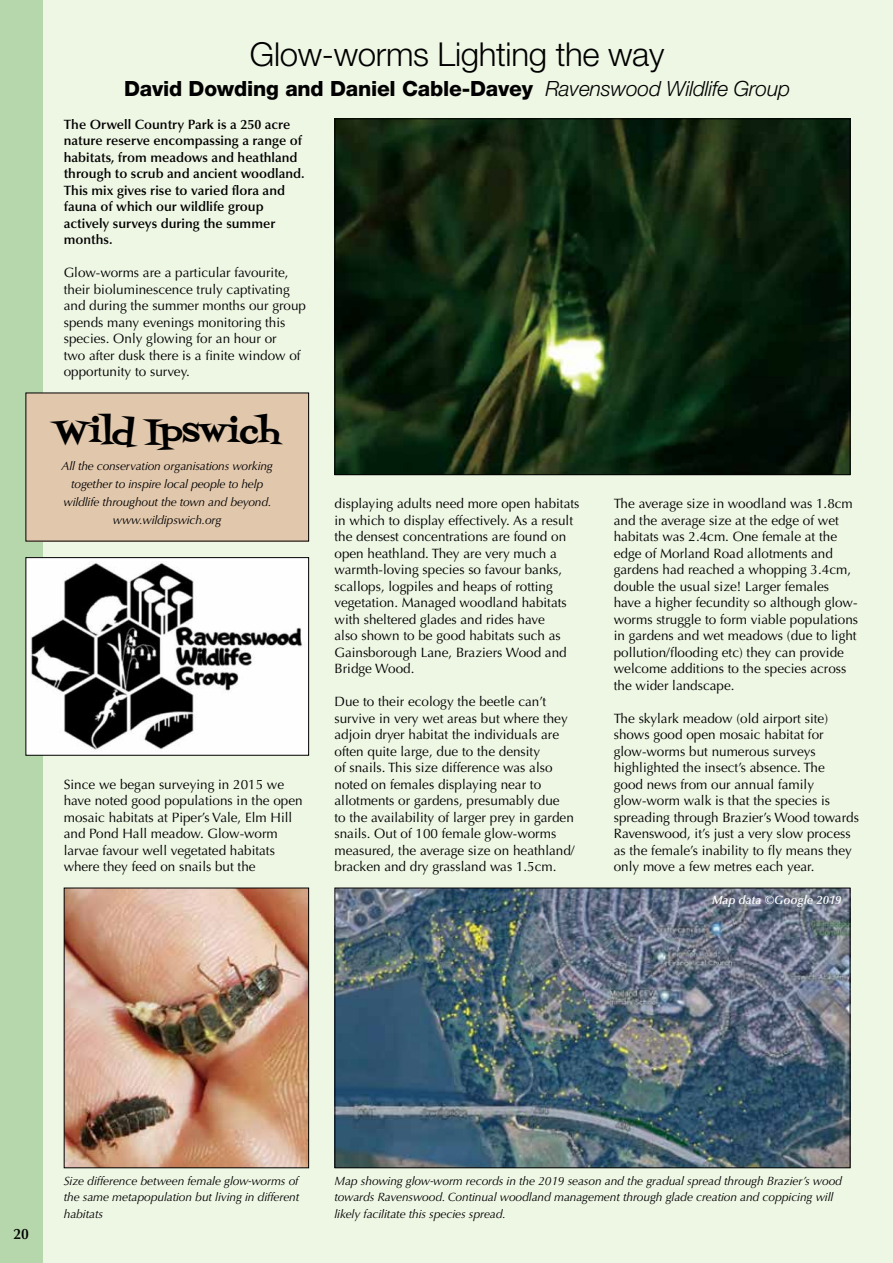
<style>
.page{position:relative;width:893px;height:1263px;background:#fff}
.page>*{position:absolute;margin:0;border:0;box-sizing:border-box;transform-origin:0 0}
.t1{font:300 33px "Helvetica Neue LT Std";letter-spacing:-.01em;color:#000}
.t2{font:33px "Fontdiner Swanky";letter-spacing:-.01em;color:#000}
.t3{font:800 21px "Helvetica Neue LT Std";letter-spacing:-.01em;color:#000}
.t4{font:600 15px "Optima LT Std";color:#000}
.t5{font:13.5px/16.5px "Optima LT Std";color:#000}
.t6{font:600 13.5px/16.5px "Optima LT Std";color:#000}
.t7{font:italic 12px/16.5px "Optima LT Std";letter-spacing:-.01em;color:#000;text-align:center}
.t8{font:italic 600 12px "Optima LT Std";color:#fff}
.s1{font-weight:300;font-style:italic}
</style>
<div class="page">
<div style="left:43px;top:0;width:850px;height:1263px;background:#eef6e4"></div>
<div style="left:0;top:0;width:43px;height:1263px;background:#b6d6ac"></div>
<div style="left:26px;top:393px;width:283px;height:148px;background:#e1c7ac"></div>
<img style="left:336px;top:890px;width:512px;height:276px">
<div style="left:334px;top:888px;width:516px;height:280px;border:1px solid #000"></div>
<img style="left:336px;top:120px;width:512px;height:353px">
<img style="left:66px;top:890px;width:241px;height:276px">
<div style="left:64px;top:888px;width:245px;height:280px;border:1px solid #000"></div>
<img style="left:30px;top:561px;width:277px;height:193px">
<div style="left:26px;top:557px;width:283px;height:199px;border:1px solid #000"></div>
<h1 class="t1" style="left:250px;top:34px;width:416px">Glow-worms Lighting the way</h1>
<h2 class="t3" style="left:124px;top:76px;width:667px">David Dowding and Daniel Cable-Davey <span class="s1">Ravenswood Wildlife Group</span></h2>
<p class="t6" style="left:64px;top:116px;width:242px">The Orwell Country Park is a 250 acre nature reserve encompassing a range of habitats, from meadows and heathland through to scrub and ancient woodland.<br>This mix gives rise to varied flora and fauna of which our wildlife group actively surveys during the summer months.</p>
<p class="t5" style="left:64px;top:264px;width:244px">Glow-worms are a particular favourite, their bioluminescence truly captivating and during the summer months our group spends many evenings monitoring this species. Only glowing for an hour or<br>two after dusk there is a finite window of opportunity to survey.</p>
<h1 class="t2" style="left:54px;top:409px;width:228px">Wild Ipswich</h1>
<p class="t7" style="left:62px;top:457px;width:213px;line-height:18px">All the conservation organisations working together to inspire local people to help wildlife throughout the town and beyond. www.wildipswich.org</p>
<p class="t5" style="left:64px;top:776px;width:240px">Since we began surveying in 2015 we have noted good populations in the open mosaic habitats at Piper’s Vale, Elm Hill and Pond Hall meadow. Glow-worm larvae favour well vegetated habitats where they feed on snails but the</p>
<p class="t5" style="left:334px;top:495px;width:246px">displaying adults need more open habitats in which to display effectively. As a result the densest concentrations are found on open heathland. They are very much a warmth-loving species so favour banks, scallops, logpiles and heaps of rotting vegetation. Managed woodland habitats with sheltered glades and rides have<br>also shown to be good habitats such as Gainsborough Lane, Braziers Wood and Bridge Wood.</p>
<p class="t5" style="left:334px;top:693px;width:242px">Due to their ecology the beetle can’t survive in very wet areas but where they adjoin dryer habitat the individuals are often quite large, due to the density<br>of snails. This size difference was also noted on females displaying near to allotments or gardens, presumably due<br>to the availability of larger prey in garden snails. Out of 100 female glow-worms measured, the average size on heathland/ bracken and dry grassland was 1.5cm.</p>
<p class="t5" style="left:614px;top:495px;width:246px">The average size in woodland was 1.8cm and the average size at the edge of wet habitats was 2.4cm. One female at the edge of Morland Road allotments and gardens had reached a whopping 3.4cm, double the usual size! Larger females have a higher fecundity so although glow&shy;worms struggle to form viable populations in gardens and wet meadows (due to light pollution/flooding etc) they can provide welcome additions to the species across the wider landscape.</p>
<p class="t5" style="left:614px;top:710px;width:247px">The skylark meadow (old airport site) shows good open mosaic habitat for glow-worms but numerous surveys highlighted the insect’s absence. The<br>good news from our annual family glow-worm walk is that the species is spreading through Brazier’s Wood towards Ravenswood, it’s just a very slow process as the female’s inability to fly means they only move a few metres each year.</p>
<p class="t8" style="left:712px;top:893px;width:131px">Map data ©Google 2019</p>
<p class="t4" style="left:13px;top:1225px;width:17px">20</p>
<p class="t7" style="left:64px;top:1172px;width:237px;text-align:justify">Size difference between female glow-worms of the same metapopulation but living in different habitats</p>
<p class="t7" style="left:334px;top:1172px;width:509px;text-align:left">Map showing glow-worm records in the 2019 season and the gradual spread through Brazier’s wood towards Ravenswood. Continual woodland management through glade creation and coppicing will likely facilitate this species spread.</p>
</div>
